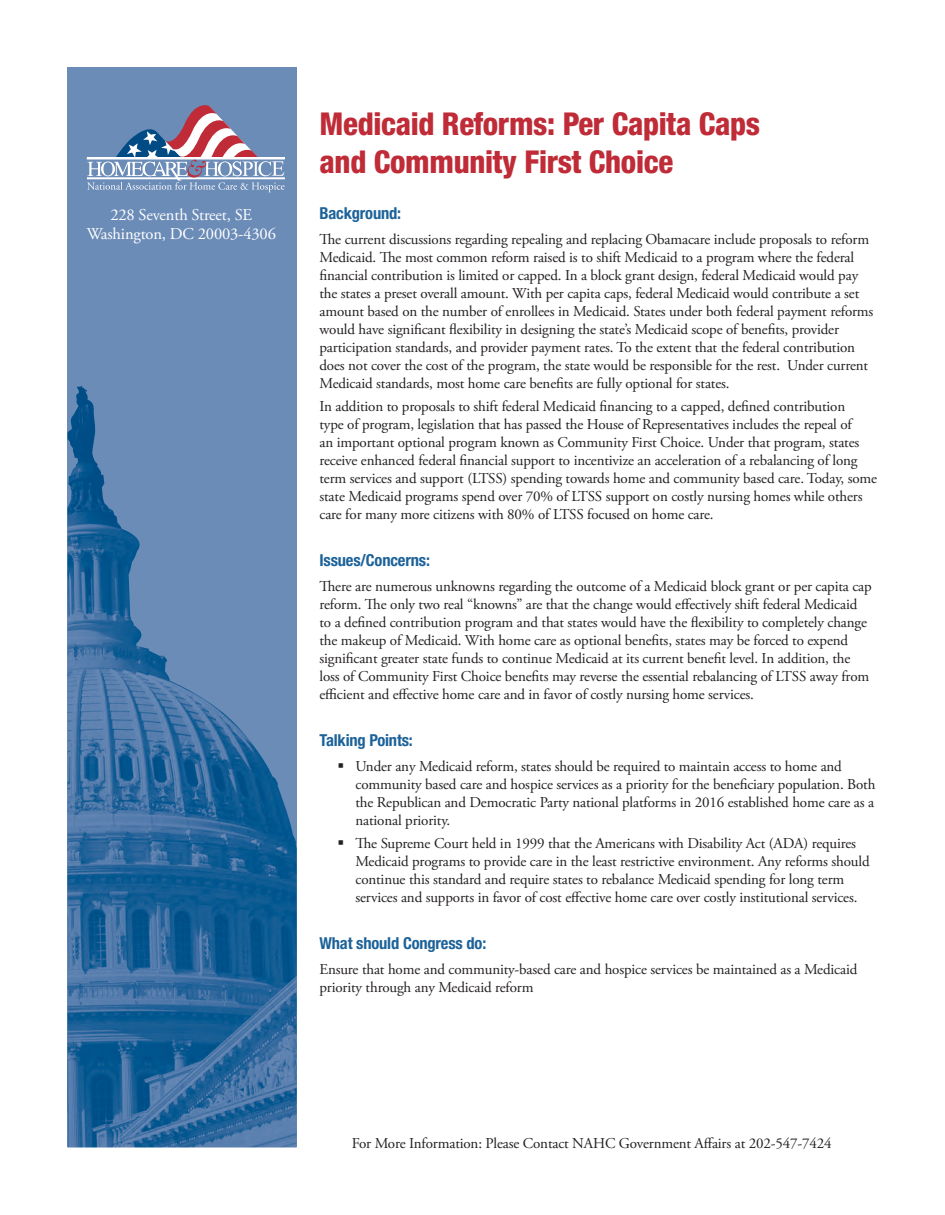
<style>
.page{position:relative;width:945px;height:1215px;background:#fff}
.page>*{position:absolute;margin:0;border:0;box-sizing:border-box;transform-origin:0 0}
.t1{font:800 condensed 31.5px/37.8px "Helvetica Neue LT Std";letter-spacing:-.01em;color:#bf2b37}
.t2{font:700 condensed 16.5px "Helvetica Neue LT Std";letter-spacing:-.01em;color:#1c6299}
.t3{font:16.5px/19.5px "Adobe Garamond Pro";letter-spacing:-.01em;color:#fff;text-align:center}
.t4{font:15px/18px "Adobe Garamond Pro";letter-spacing:-.01em;color:#231f20}
</style>
<div class="page">
<div style="left:68px;top:68px;width:229px;height:1080px;background:#6c8cb8"></div>
<img style="left:68px;top:386px;width:229px;height:762px">
<svg style="left:87px;top:105px;width:197px;height:87px"></svg>
<p class="t3" style="left:87px;top:205px;width:191px">228 Seventh Street, SE<br>Washington, DC 20003-4306</p>
<h1 class="t1" style="left:320px;top:104px;width:442px">Medicaid Reforms: Per Capita Caps and Community First Choice</h1>
<p class="t2" style="left:320px;top:203px;width:83px">Background:</p>
<p class="t4" style="left:320px;top:231px;width:555px">The current discussions regarding repealing and replacing Obamacare include proposals to reform Medicaid. The most common reform raised is to shift Medicaid to a program where the federal financial contribution is limited or capped. In a block grant design, federal Medicaid would pay the states a preset overall amount. With per capita caps, federal Medicaid would contribute a set amount based on the number of enrollees in Medicaid. States under both federal payment reforms would have significant flexibility in designing the state’s Medicaid scope of benefits, provider participation standards, and provider payment rates. To the extent that the federal contribution does not cover the cost of the program, the state would be responsible for the rest. Under current Medicaid standards, most home care benefits are fully optional for states.</p>
<p class="t4" style="left:320px;top:398px;width:559px">In addition to proposals to shift federal Medicaid financing to a capped, defined contribution<br>type of program, legislation that has passed the House of Representatives includes the repeal of<br>an important optional program known as Community First Choice. Under that program, states receive enhanced federal financial support to incentivize an acceleration of a rebalancing of long term services and support (LTSS) spending towards home and community based care. Today, some state Medicaid programs spend over 70% of LTSS support on costly nursing homes while others care for many more citizens with 80% of LTSS focused on home care.</p>
<p class="t2" style="left:320px;top:550px;width:112px">Issues/Concerns:</p>
<p class="t4" style="left:320px;top:578px;width:554px">There are numerous unknowns regarding the outcome of a Medicaid block grant or per capita cap reform. The only two real “knowns” are that the change would effectively shift federal Medicaid to a defined contribution program and that states would have the flexibility to completely change the makeup of Medicaid. With home care as optional benefits, states may be forced to expend significant greater state funds to continue Medicaid at its current benefit level. In addition, the loss of Community First Choice benefits may reverse the essential rebalancing of LTSS away from efficient and effective home care and in favor of costly nursing home services.</p>
<p class="t2" style="left:320px;top:730px;width:95px">Talking Points:</p>
<p class="t4" style="left:355px;top:758px;width:521px;text-indent:-18px">▪ Under any Medicaid reform, states should be required to maintain access to home and community based care and hospice services as a priority for the beneficiary population. Both the Republican and Democratic Party national platforms in 2016 established home care as a national priority.</p>
<p class="t4" style="left:355px;top:835px;width:516px;text-indent:-18px">▪ The Supreme Court held in 1999 that the Americans with Disability Act (ADA) requires Medicaid programs to provide care in the least restrictive environment. Any reforms should continue this standard and require states to rebalance Medicaid spending for long term services and supports in favor of cost effective home care over costly institutional services.</p>
<p class="t2" style="left:320px;top:933px;width:168px">What should Congress do:</p>
<p class="t4" style="left:320px;top:961px;width:539px">Ensure that home and community-based care and hospice services be maintained as a Medicaid priority through any Medicaid reform</p>
<p class="t4" style="left:352px;top:1134px;width:481px">For More Information: Please Contact NAHC Government Affairs at 202-547-7424</p>
</div>
